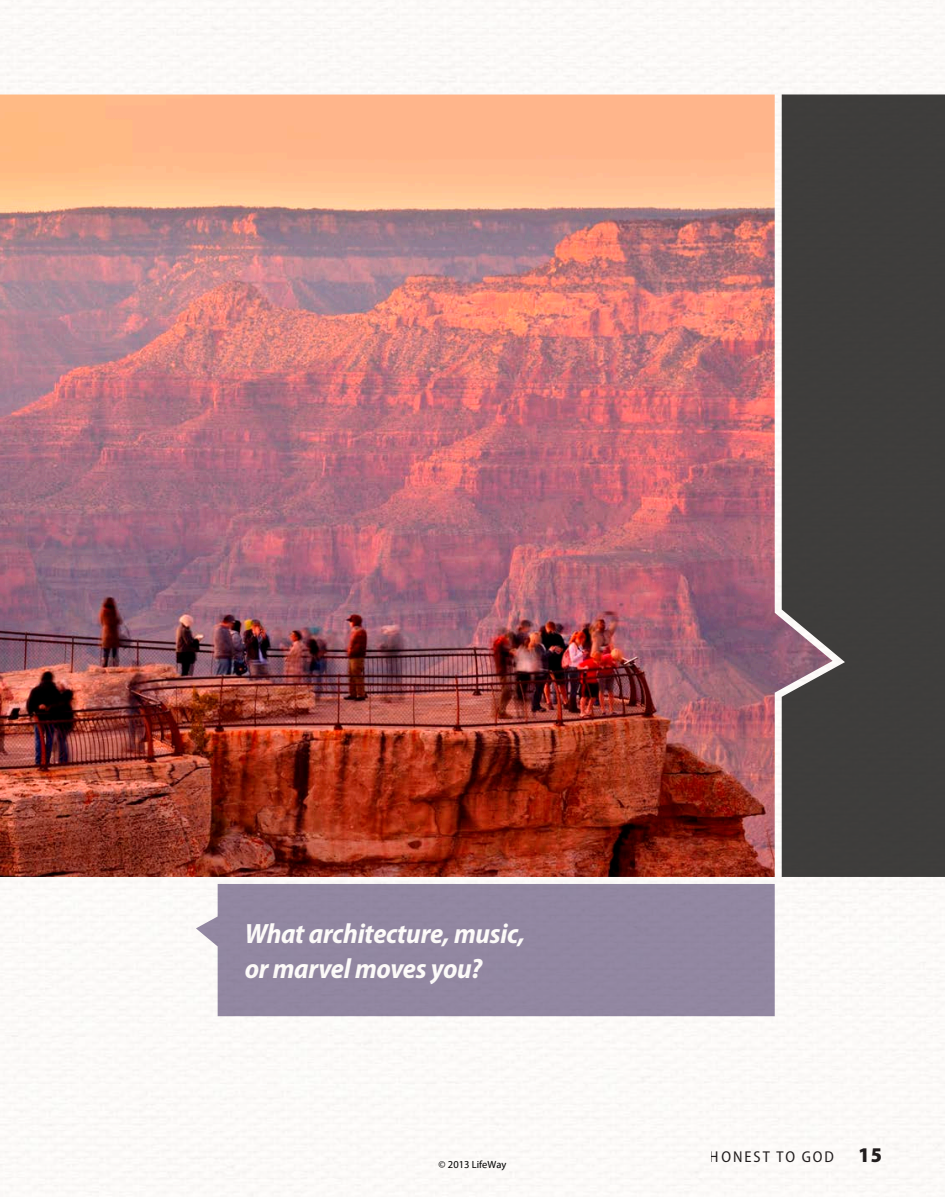
<style>
.page{position:relative;width:945px;height:1197px;background:#fff}
.page>*{position:absolute;margin:0;border:0;box-sizing:border-box;transform-origin:0 0}
.t1{font:italic 700 semi-condensed 28px/35px "Myriad Pro";letter-spacing:-.01em;color:#fff}
.t2{font:semi-condensed 15.75px "Myriad Pro";letter-spacing:.13em;color:#231f20}
.t3{font:10.5px "Myriad Pro";color:#000}
.s1{font-weight:900;font-size:21px}
</style>
<div class="page">
<div style="left:833px;top:94px;width:112px;height:783px;background:#3e3d3c"></div>
<div style="left:196px;top:884px;width:579px;height:132px;background:#9287a1"></div>
<img style="left:0;top:94px;width:833px;height:783px">
<p class="t1" style="left:245px;top:917px;width:282px">What architecture, music, or marvel moves you?</p>
<p class="t3" style="left:439px;top:1158px;width:69px">© 2013 LifeWay</p>
<p class="t2" style="left:710px;top:1149px;width:174px">HONEST TO GOD <span class="s1">15</span></p>
</div>
